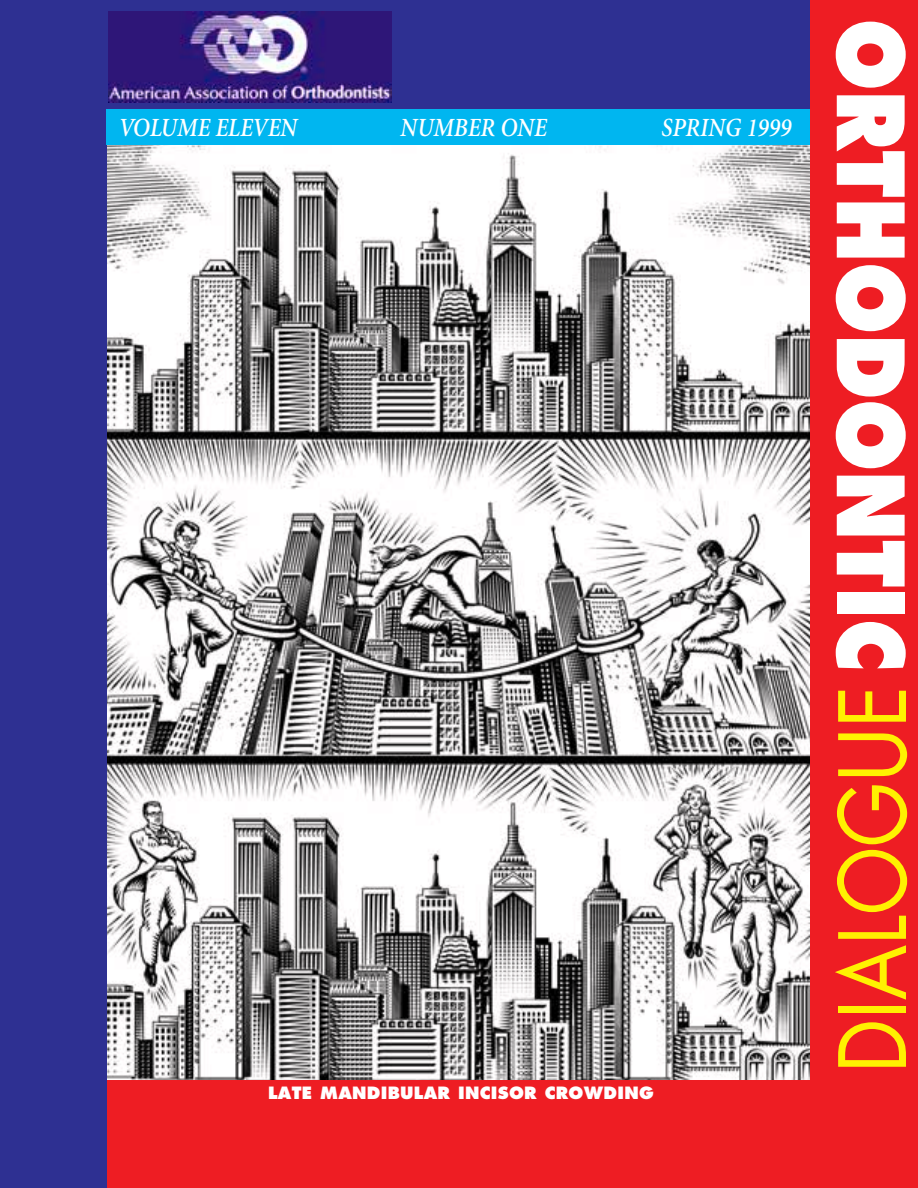
<style>
.page{position:relative;width:918px;height:1188px;background:#fff}
.page>*{position:absolute;margin:0;border:0;box-sizing:border-box;transform-origin:0 0}
.t1{font:800 90px "Futura";color:#fff;scale:.88 1}
.t2{font:90px "Futura";color:#fff101;scale:.88 1}
.t3{font:italic 600 26.25px "Minion";color:#fff;scale:.88 1}
.t4{font:800 16.5px "Futura";letter-spacing:.015em;color:#fff}
</style>
<div class="page">
<img style="left:107px;top:145px;width:703px;height:935px">
<div style="left:29px;top:0;width:808px;height:110px;background:#2e3092"></div>
<div style="left:1px;top:1080px;width:836px;height:107px;background:#ee1d23"></div>
<div style="left:0;top:0;width:107px;height:1187px;background:#2e3092"></div>
<div style="left:107px;top:110px;width:730px;height:35px;background:#00b6f0"></div>
<img style="left:108px;top:11px;width:284px;height:92px">
<div style="left:810px;top:0;width:108px;height:1187px;background:#ee1d23"></div>
<p class="t3" style="left:118px;top:118px;width:204px">VOLUME ELEVEN</p>
<p class="t3" style="left:400px;top:118px;width:168px">NUMBER ONE</p>
<p class="t3" style="left:660px;top:118px;width:149px">SPRING 1999</p>
<p class="t4" style="left:268px;top:1086px;width:387px">LATE MANDIBULAR INCISOR CROWDING</p>
<h1 class="t1" style="left:910px;top:19px;width:743px;rotate:90deg">ORTHODONTIC</h1>
<h1 class="t2" style="left:831px;top:1073px;width:442px;rotate:-90deg">DIALOGUE</h1>
</div>
